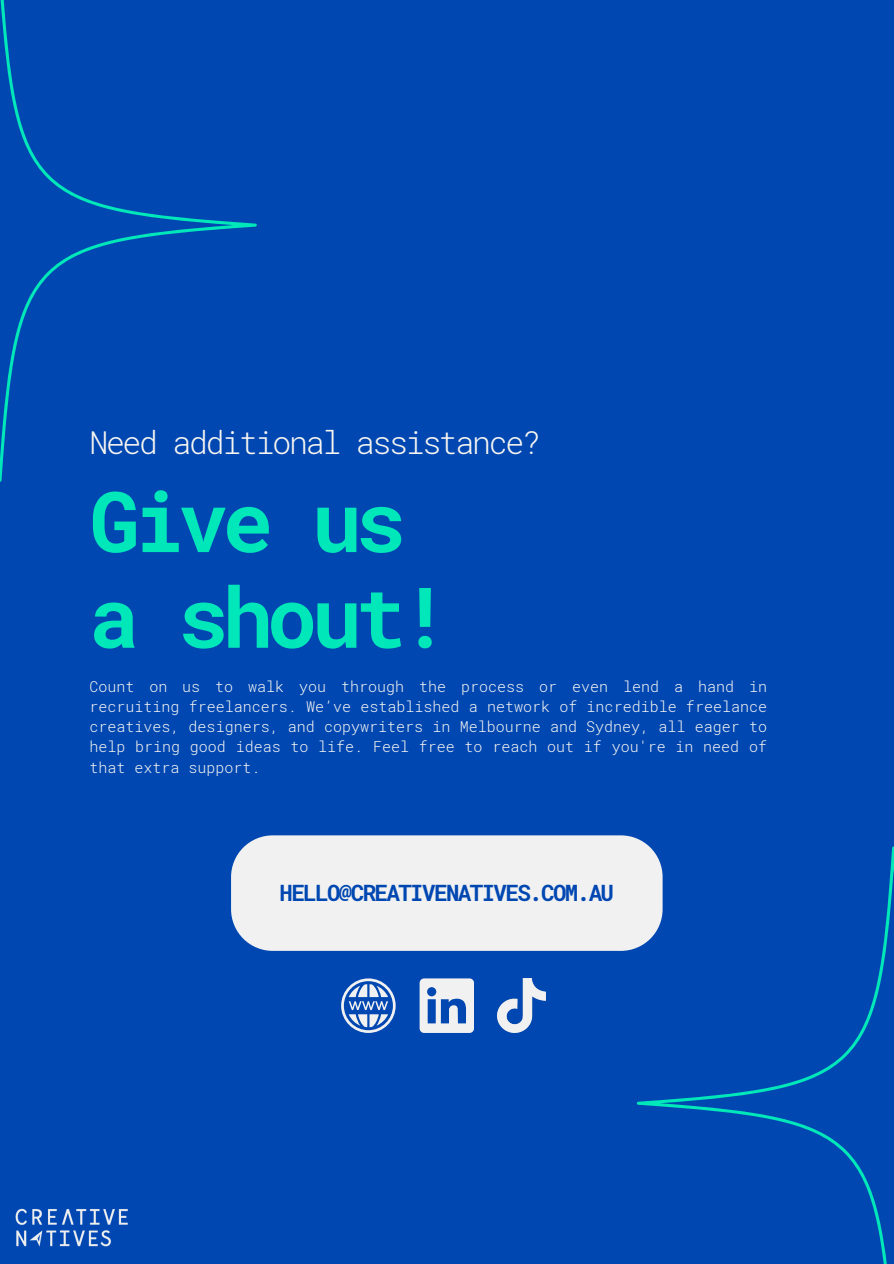
<style>
.page{position:relative;width:894px;height:1264px;background:#fff}
.page>*{position:absolute;margin:0;border:0;box-sizing:border-box;transform-origin:0 0}
.t1{font:700 84px/95.7px "Roboto Mono";letter-spacing:-.07em;color:#00e7ba}
.t2{font:300 31.5px "Roboto Mono";letter-spacing:-.07em;color:#f8f6f1}
.t3{font:700 22.5px "Roboto Mono";letter-spacing:-.07em;color:#0047b2}
.t4{font:300 15px/20.2px "Roboto Mono";color:#f8f6f1;text-align:justify}
</style>
<div class="page">
<div style="left:0;top:0;width:893px;height:1263px;background:#0047b2"></div>
<svg style="left:0;top:0;width:256px;height:481px"></svg>
<svg style="left:636px;top:847px;width:257px;height:416px"></svg>
<div style="left:231px;top:835px;width:431px;height:115px;background:#f1f1f1"></div>
<img style="left:15px;top:1208px;width:113px;height:39px">
<svg style="left:419px;top:978px;width:54px;height:54px"></svg>
<svg style="left:341px;top:978px;width:54px;height:54px"></svg>
<img style="left:497px;top:978px;width:48px;height:54px">
<h1 class="t2" style="left:89px;top:421px;width:453px">Need additional assistance?</h1>
<p class="t1" style="left:89px;top:471px;width:362px">Give us a shout!</p>
<p class="t4" style="left:89px;top:675px;width:679px">Count on us to walk you through the process or even lend a hand in recruiting freelancers. We’ve established a network of incredible freelance creatives, designers, and copywriters in Melbourne and Sydney, all eager to help bring good ideas to life. Feel free to reach out if you're in need of that extra support.</p>
<p class="t3" style="left:279px;top:877px;width:336px">HELLO@CREATIVENATIVES.COM.AU</p>
</div>
